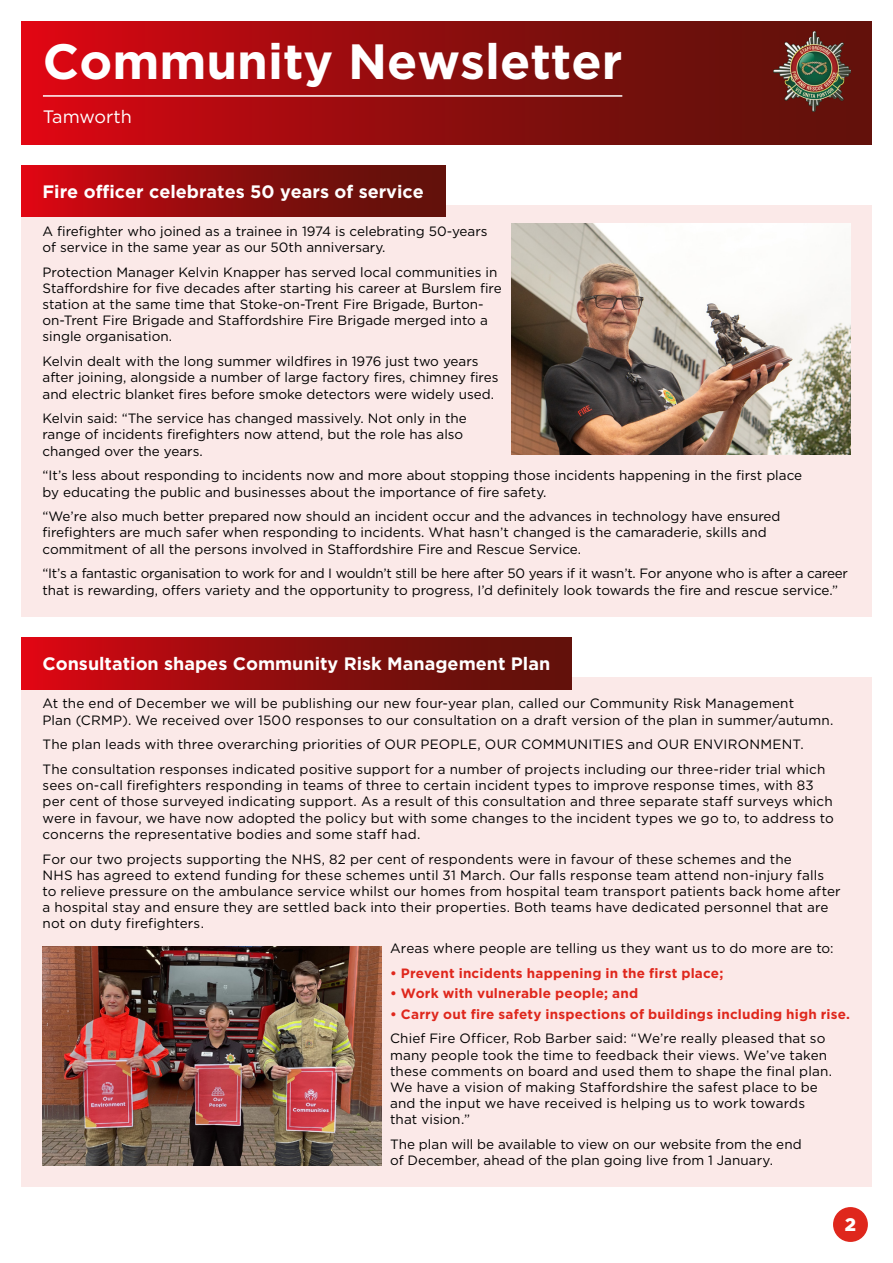
<style>
.page{position:relative;width:893px;height:1263px;background:#fff}
.page>*{position:absolute;margin:0;border:0;box-sizing:border-box;transform-origin:0 0}
.t1{font:700 49.5px "Gotham";color:#fff}
.t2{font:700 18px "Gotham";color:#fff}
.t3{font:18px "Gotham";color:#fff}
.t4{font:900 18px "Gotham";color:#fff}
.t5{font:13.5px/16.2px "Gotham";color:#000}
.t6{font:13.5px/16.2px "Gotham";letter-spacing:-.02em;color:#000}
.t7{font:700 13.5px "Gotham";letter-spacing:.015em;color:#df271c}
</style>
<div class="page">
<div style="left:21px;top:205px;width:851px;height:411px;background:#fbe9e8"></div>
<div style="left:21px;top:677px;width:851px;height:510px;background:#fbe9e8"></div>
<svg style="left:21px;top:21px;width:851px;height:123px;background:#960c0e"></svg>
<hr style="left:43px;top:95px;width:579px;height:2px;background:#fff">
<svg style="left:21px;top:638px;width:550px;height:51px;background:#930c0e"></svg>
<div style="left:21px;top:165px;width:424px;height:52px;background:linear-gradient(to right,#d50712,#52130a)"></div>
<img style="left:774px;top:31px;width:76px;height:81px">
<img style="left:511px;top:224px;width:339px;height:231px">
<img style="left:43px;top:946px;width:339px;height:219px">
<div style="left:833px;top:1207px;width:35px;height:35px;background:#df271c;border-radius:50%"></div>
<p class="t1" style="left:43px;top:33px;width:581px">Community Newsletter</p>
<p class="t3" style="left:43px;top:106px;width:90px">Tamworth</p>
<h4 class="t2" style="left:43px;top:181px;width:383px">Fire officer celebrates 50 years of service</h4>
<p class="t5" style="left:43px;top:223px;width:447px">A firefighter who joined as a trainee in 1974 is celebrating 50-years of service in the same year as our 50th anniversary.</p>
<p class="t5" style="left:43px;top:263px;width:461px">Protection Manager Kelvin Knapper has served local communities in Staffordshire for five decades after starting his career at Burslem fire station at the same time that Stoke-on-Trent Fire Brigade, Burton&shy;on-Trent Fire Brigade and Staffordshire Fire Brigade merged into a single organisation.</p>
<p class="t5" style="left:43px;top:353px;width:457px">Kelvin dealt with the long summer wildfires in 1976 just two years after joining, alongside a number of large factory fires, chimney fires and electric blanket fires before smoke detectors were widely used.</p>
<p class="t5" style="left:43px;top:410px;width:426px">Kelvin said: “The service has changed massively. Not only in the range of incidents firefighters now attend, but the role has also changed over the years.</p>
<p class="t5" style="left:43px;top:467px;width:761px">“It’s less about responding to incidents now and more about stopping those incidents happening in the first place by educating the public and businesses about the importance of fire safety.</p>
<p class="t5" style="left:43px;top:508px;width:739px">“We’re also much better prepared now should an incident occur and the advances in technology have ensured firefighters are much safer when responding to incidents. What hasn’t changed is the camaraderie, skills and commitment of all the persons involved in Staffordshire Fire and Rescue Service.</p>
<p class="t6" style="left:43px;top:565px;width:807px">“It’s a fantastic organisation to work for and I wouldn’t still be here after 50 years if it wasn’t. For anyone who is after a career that is rewarding, offers variety and the opportunity to progress, I’d definitely look towards the fire and rescue service.”</p>
<h4 class="t2" style="left:43px;top:653px;width:509px">Consultation shapes Community Risk Management Plan</h4>
<p class="t5" style="left:43px;top:695px;width:792px">At the end of December we will be publishing our new four-year plan, called our Community Risk Management<br>Plan (CRMP). We received over 1500 responses to our consultation on a draft version of the plan in summer/autumn.</p>
<p class="t5" style="left:43px;top:736px;width:763px">The plan leads with three overarching priorities of OUR PEOPLE, OUR COMMUNITIES and OUR ENVIRONMENT.</p>
<p class="t5" style="left:43px;top:761px;width:793px">The consultation responses indicated positive support for a number of projects including our three-rider trial which sees on-call firefighters responding in teams of three to certain incident types to improve response times, with 83 per cent of those surveyed indicating support. As a result of this consultation and three separate staff surveys which were in favour, we have now adopted the policy but with some changes to the incident types we go to, to address to concerns the representative bodies and some staff had.</p>
<p class="t5" style="left:43px;top:850px;width:800px">For our two projects supporting the NHS, 82 per cent of respondents were in favour of these schemes and the<br>NHS has agreed to extend funding for these schemes until 31 March. Our falls response team attend non-injury falls to relieve pressure on the ambulance service whilst our homes from hospital team transport patients back home after a hospital stay and ensure they are settled back into their properties. Both teams have dedicated personnel that are not on duty firefighters.</p>
<p class="t5" style="left:390px;top:940px;width:445px">Areas where people are telling us they want us to do more are to:</p>
<p class="t7" style="left:390px;top:965px;width:335px">• Prevent incidents happening in the first place;</p>
<p class="t7" style="left:390px;top:985px;width:250px">• Work with vulnerable people; and</p>
<p class="t7" style="left:390px;top:1006px;width:461px">• Carry out fire safety inspections of buildings including high rise.</p>
<p class="t5" style="left:390px;top:1030px;width:443px">Chief Fire Officer, Rob Barber said: “We’re really pleased that so many people took the time to feedback their views. We’ve taken these comments on board and used them to shape the final plan.<br>We have a vision of making Staffordshire the safest place to be and the input we have received is helping us to work towards that vision.”</p>
<p class="t5" style="left:390px;top:1136px;width:413px">The plan will be available to view on our website from the end of December, ahead of the plan going live from 1 January.</p>
<p class="t4" style="left:845px;top:1214px;width:13px">2</p>
</div>
